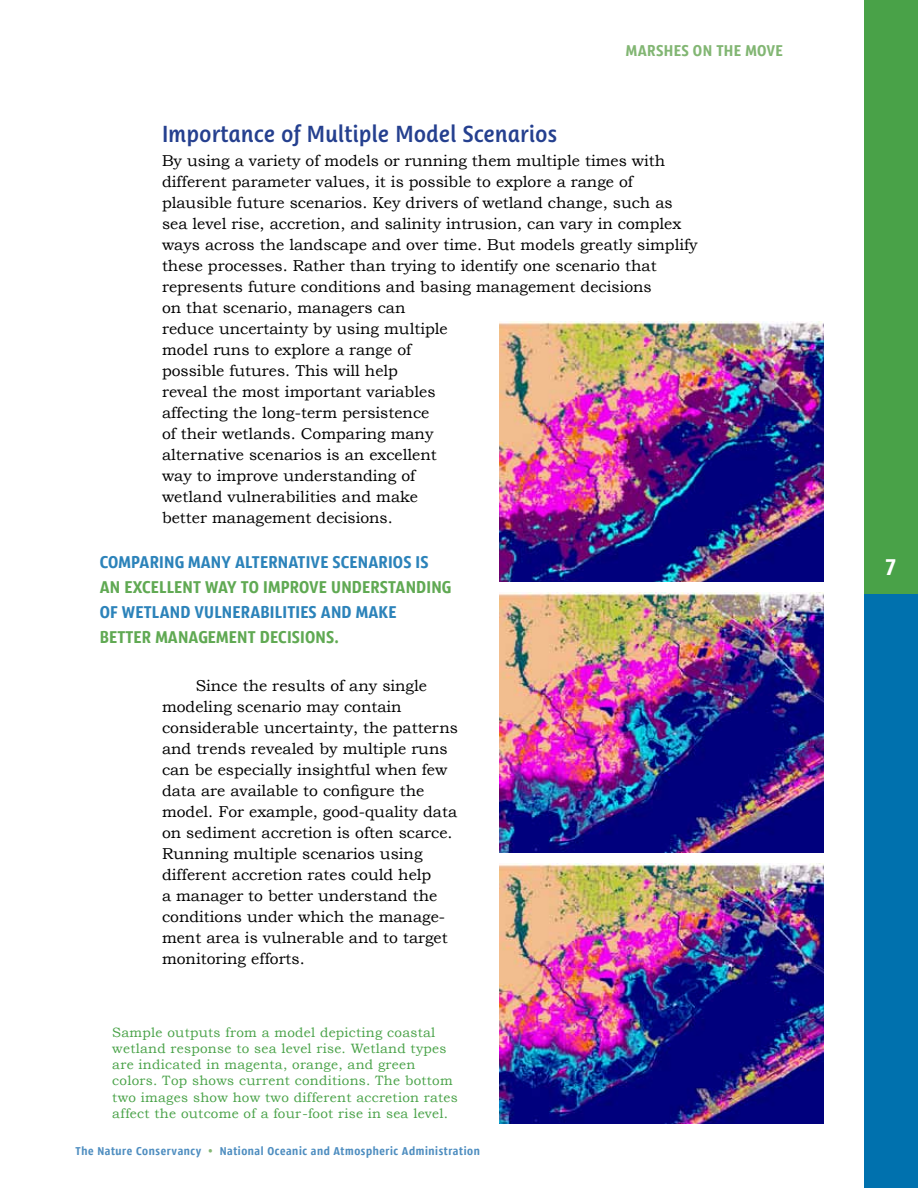
<style>
.page{position:relative;width:918px;height:1188px;background:#fff}
.page>*{position:absolute;margin:0;border:0;box-sizing:border-box;transform-origin:0 0}
.t1{font:24px "Sansus Webissimo";color:#fff}
.t2{font:600 22.5px "Ayita Pro";color:#25408f}
.t3{font:18px "Sansus Webissimo";letter-spacing:.01em;color:#2c83ba}
.t4{font:18px "Sansus Webissimo";letter-spacing:.01em;color:#60a953}
.t5{font:16.5px "Sansus Webissimo";letter-spacing:.02em;color:#82b673}
.t6{font:15.75px/21px "Bookman Old Style";color:#000}
.t7{font:13.5px/16.2px "Bookman Old Style";letter-spacing:.02em;color:#49a248}
.t8{font:12px "Sansus Webissimo";letter-spacing:.05em;color:#4f8ec0}
.s1{color:#84b775}
</style>
<div class="page">
<div style="left:864px;top:395px;width:54px;height:793px;background:#0071ae"></div>
<div style="left:864px;top:0;width:54px;height:405px;background:#49a248"></div>
<div style="left:864px;top:181px;width:54px;height:413px;background:#49a248"></div>
<img style="left:499px;top:322px;width:325px;height:259px">
<img style="left:499px;top:593px;width:325px;height:259px">
<img style="left:499px;top:864px;width:325px;height:259px">
<p class="t5" style="left:626px;top:40px;width:159px">MARSHES ON THE MOVE</p>
<h2 class="t2" style="left:162px;top:121px;width:397px">Importance of Multiple Model Scenarios</h2>
<p class="t6" style="left:162px;top:150px;width:537px">By using a variety of models or running them multiple times with different parameter values, it is possible to explore a range of plausible future scenarios. Key drivers of wetland change, such as sea level rise, accretion, and salinity intrusion, can vary in complex ways across the landscape and over time. But models greatly simplify these processes. Rather than trying to identify one scenario that represents future conditions and basing management decisions<br>on that scenario, managers can<br>reduce uncertainty by using multiple<br>model runs to explore a range of<br>possible futures. This will help<br>reveal the most important variables<br>affecting the long-term persistence<br>of their wetlands. Comparing many<br>alternative scenarios is an excellent<br>way to improve understanding of<br>wetland vulnerabilities and make<br>better management decisions.</p>
<p class="t3" style="left:100px;top:550px;width:29px">COMPARI</p>
<p class="t3" style="left:164px;top:550px;width:259px">NG MANY ALTERNATIVE SCENARIOS IS</p>
<p class="t4" style="left:100px;top:575px;width:174px">AN EXCELLENT WAY TO IMPR</p>
<p class="t4" style="left:299px;top:575px;width:152px">OVE UNDERSTANDI NG</p>
<p class="t3" style="left:100px;top:601px;width:298px">OF WETLAND VULNERABILITIES AND MAKE</p>
<p class="t4" style="left:100px;top:626px;width:241px">BETTER MANAGEMENT DECISIONS.</p>
<p class="t6" style="left:162px;top:675px;width:297px;text-indent:34px">Since the results of any single modeling scenario may contain considerable uncertainty, the patterns and trends revealed by multiple runs can be especially insightful when few data are available to configure the model. For example, good-quality data on sediment accretion is often scarce.<br>Running multiple scenarios using different accretion rates could help<br>a manager to better understand the conditions under which the manage&shy;ment area is vulnerable and to target monitoring efforts.</p>
<p class="t7" style="left:112px;top:1024px;width:347px">Sample outputs from a model depicting coastal wetland response to sea level rise. Wetland types are indicated in magenta, orange, and green colors. Top shows current conditions. The bottom two images show how two different accretion rates affect the outcome of a four-foot rise in sea level.</p>
<p class="t8" style="left:76px;top:1144px;width:406px">THE NATURE CONSERVANCY <span class="s1">•</span> NATIONAL OCEANIC AND ATMOSPHERIC ADMINISTRATION</p>
<h1 class="t1" style="left:886px;top:552px;width:12px">7</h1>
</div>
